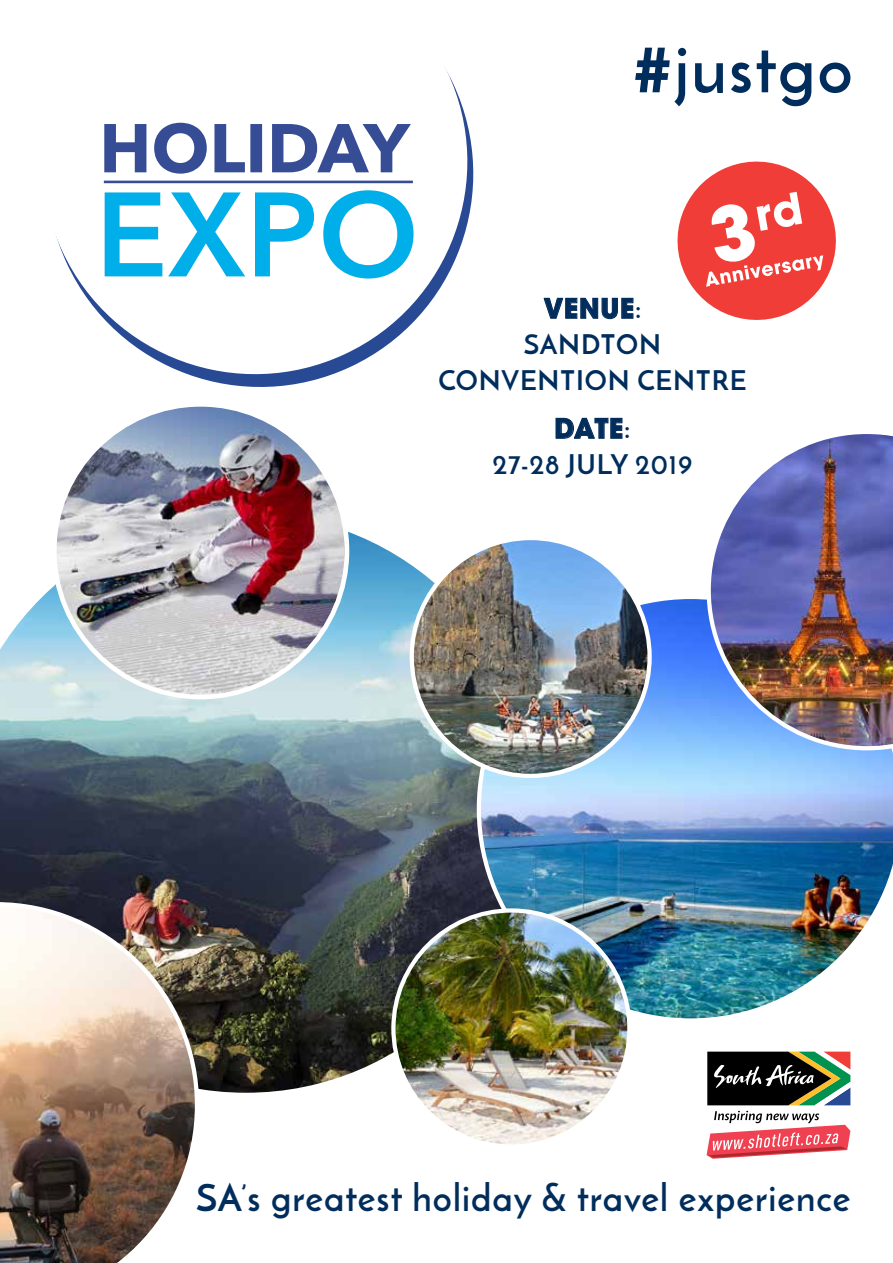
<style>
.page{position:relative;width:893px;height:1263px;background:#fff}
.page>*{position:absolute;margin:0;border:0;box-sizing:border-box;transform-origin:0 0}
.t1{font:700 37.05px "Josefin Sans";letter-spacing:.03em;color:#002d5c}
.t2{font:700 27px/35.7px "Josefin Sans";letter-spacing:.03em;color:#002d5c;text-align:center}
.t3{font:700 27px "Avant Garde";letter-spacing:.03em;color:#002d5c}
.s1{font-family:"Josefin Sans"}
</style>
<div class="page">
<svg style="left:56px;top:68px;width:418px;height:319px"></svg>
<svg style="left:104px;top:123px;width:307px;height:51px"></svg>
<hr style="left:104px;top:181px;width:309px;height:2px;background:#364d95">
<svg style="left:105px;top:190px;width:309px;height:89px"></svg>
<svg style="left:707px;top:1051px;width:143px;height:54px;background:#3d4335"></svg>
<svg style="left:707px;top:1111px;width:143px;height:48px"></svg>
<svg style="left:635px;top:48px;width:215px;height:58px"></svg>
<img style="left:0;top:531px;width:477px;height:562px">
<img style="left:54px;top:408px;width:290px;height:289px">
<svg style="left:543px;top:298px;width:91px;height:21px"></svg>
<svg style="left:555px;top:418px;width:68px;height:21px"></svg>
<img style="left:477px;top:599px;width:416px;height:420px">
<svg style="left:677px;top:161px;width:159px;height:159px"></svg>
<img style="left:393px;top:910px;width:236px;height:236px;border-radius:118px">
<img style="left:412px;top:538px;width:238px;height:238px;border-radius:119px">
<img style="left:707px;top:434px;width:186px;height:316px">
<img style="left:0;top:902px;width:199px;height:361px">
<p class="t3" style="left:544px;top:291px;width:99px">VENUE<span class="s1">:</span></p>
<p class="t2" style="left:438px;top:326px;width:310px">SANDTON<br>CONVENTION CENTRE</p>
<p class="t3" style="left:555px;top:411px;width:77px">DATE<span class="s1">:</span></p>
<p class="t2" style="left:492px;top:446px;width:201px">27-28 JULY 2019</p>
<h1 class="t1" style="left:196px;top:1174px;width:656px">SA’s greatest holiday &amp; travel experience</h1>
</div>
